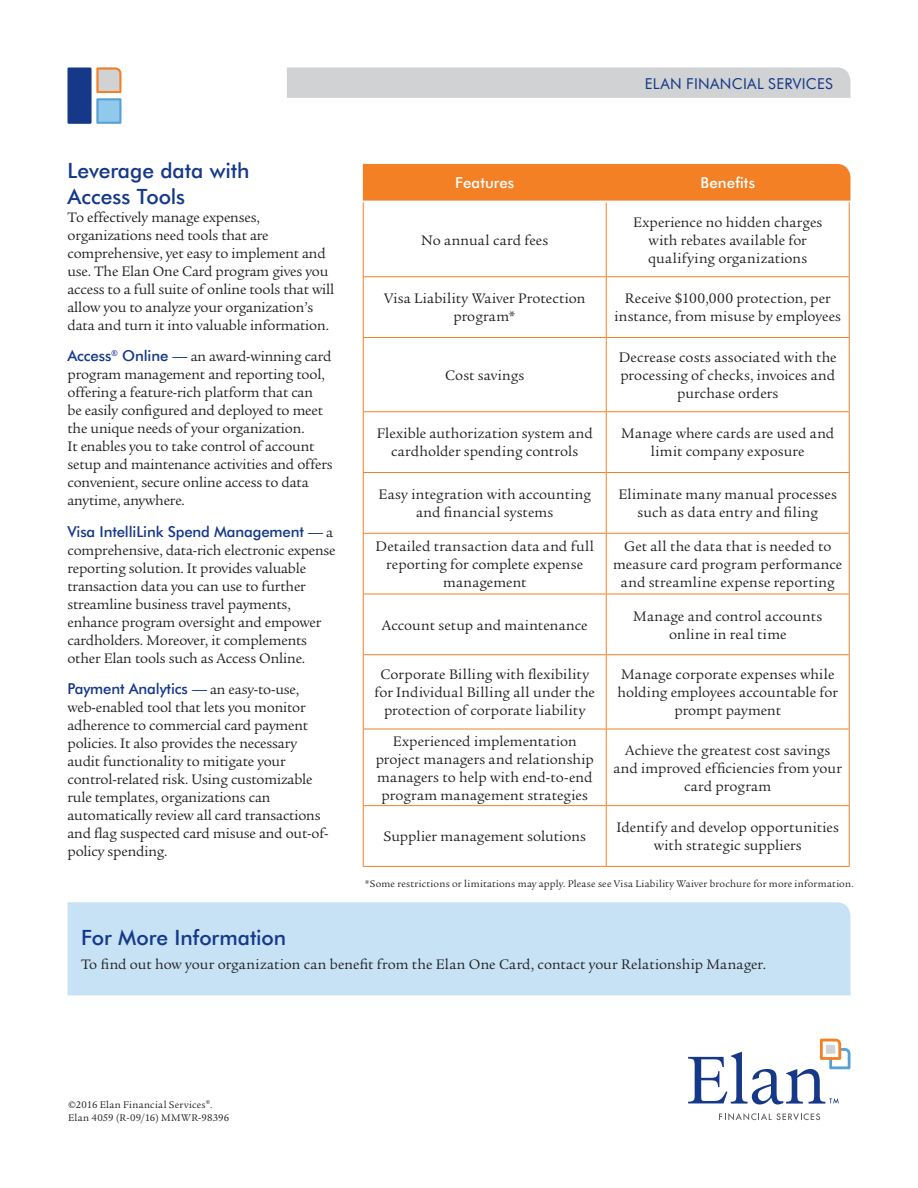
<style>
.page{position:relative;width:918px;height:1188px;background:#fff}
.page>*{position:absolute;margin:0;border:0;box-sizing:border-box;transform-origin:0 0}
.Subhead_A{font:500 21px/25.2px "Futura TL";color:#153888}
.t1{font:15px/18px "Legacy Serif Std";letter-spacing:-.005em;color:#231f20;text-align:center}
.t2{font:15px/18px "Legacy Serif Std";letter-spacing:.015em;color:#231f20;text-align:center}
.t3{font:15px "Futura TL";letter-spacing:.02em;color:#153888}
.t4{font:500 15px "Futura TL";letter-spacing:.01em;color:#fff}
.Legal{font:10.5px "Legacy Serif Std";letter-spacing:.025em;color:#231f20}
.s1{font-family:"Futura TL";font-weight:500;color:#153888}
</style>
<div class="page">
<div style="left:68px;top:68px;width:24px;height:56px;background:#153888"></div>
<svg style="left:96px;top:68px;width:25px;height:56px"></svg>
<div style="left:287px;top:68px;width:563px;height:30px;background:#d1d2d4"></div>
<svg style="left:688px;top:1039px;width:162px;height:66px"></svg>
<svg style="left:719px;top:1113px;width:101px;height:7px"></svg>
<div style="left:68px;top:902px;width:782px;height:93px;background:#c7e2f5"></div>
<div style="left:363px;top:164px;width:487px;height:37px;background:#f48026"></div>
<hr style="left:363px;top:203px;width:1px;height:73px;background:#f48026">
<hr style="left:606px;top:203px;width:1px;height:73px;background:#f48026">
<hr style="left:849px;top:203px;width:1px;height:73px;background:#f48026">
<hr style="left:363px;top:276px;width:243px;height:1px;background:#f48026">
<hr style="left:363px;top:277px;width:1px;height:60px;background:#f48026">
<hr style="left:606px;top:276px;width:244px;height:1px;background:#f48026">
<hr style="left:606px;top:277px;width:1px;height:60px;background:#f48026">
<hr style="left:849px;top:277px;width:1px;height:60px;background:#f48026">
<hr style="left:363px;top:337px;width:243px;height:1px;background:#f48026">
<hr style="left:363px;top:338px;width:1px;height:73px;background:#f48026">
<hr style="left:606px;top:337px;width:244px;height:1px;background:#f48026">
<hr style="left:606px;top:338px;width:1px;height:73px;background:#f48026">
<hr style="left:849px;top:338px;width:1px;height:73px;background:#f48026">
<hr style="left:363px;top:411px;width:243px;height:1px;background:#f48026">
<hr style="left:363px;top:412px;width:1px;height:60px;background:#f48026">
<hr style="left:606px;top:411px;width:244px;height:1px;background:#f48026">
<hr style="left:606px;top:412px;width:1px;height:60px;background:#f48026">
<hr style="left:849px;top:412px;width:1px;height:60px;background:#f48026">
<hr style="left:363px;top:472px;width:243px;height:1px;background:#f48026">
<hr style="left:363px;top:473px;width:1px;height:60px;background:#f48026">
<hr style="left:606px;top:472px;width:244px;height:1px;background:#f48026">
<hr style="left:606px;top:473px;width:1px;height:60px;background:#f48026">
<hr style="left:849px;top:473px;width:1px;height:60px;background:#f48026">
<hr style="left:363px;top:534px;width:1px;height:60px;background:#f48026">
<hr style="left:606px;top:534px;width:1px;height:60px;background:#f48026">
<hr style="left:849px;top:534px;width:1px;height:60px;background:#f48026">
<hr style="left:363px;top:594px;width:1px;height:60px;background:#f48026">
<hr style="left:606px;top:594px;width:1px;height:60px;background:#f48026">
<hr style="left:849px;top:594px;width:1px;height:60px;background:#f48026">
<hr style="left:363px;top:655px;width:1px;height:74px;background:#f48026">
<hr style="left:606px;top:655px;width:1px;height:74px;background:#f48026">
<hr style="left:849px;top:655px;width:1px;height:74px;background:#f48026">
<hr style="left:363px;top:729px;width:1px;height:76px;background:#f48026">
<hr style="left:606px;top:729px;width:1px;height:76px;background:#f48026">
<hr style="left:849px;top:729px;width:1px;height:76px;background:#f48026">
<hr style="left:363px;top:806px;width:1px;height:60px;background:#f48026">
<hr style="left:606px;top:806px;width:1px;height:60px;background:#f48026">
<hr style="left:849px;top:806px;width:1px;height:60px;background:#f48026">
<hr style="left:363px;top:533px;width:243px;height:1px;background:#f48026">
<hr style="left:363px;top:594px;width:243px;height:1px;background:#f48026">
<hr style="left:363px;top:654px;width:243px;height:1px;background:#f48026">
<hr style="left:363px;top:729px;width:243px;height:1px;background:#f48026">
<hr style="left:363px;top:805px;width:243px;height:1px;background:#f48026">
<hr style="left:363px;top:866px;width:243px;height:1px;background:#f48026">
<hr style="left:606px;top:533px;width:244px;height:1px;background:#f48026">
<hr style="left:606px;top:594px;width:244px;height:1px;background:#f48026">
<hr style="left:606px;top:654px;width:244px;height:1px;background:#f48026">
<hr style="left:606px;top:729px;width:244px;height:1px;background:#f48026">
<hr style="left:606px;top:805px;width:244px;height:1px;background:#f48026">
<hr style="left:606px;top:866px;width:244px;height:1px;background:#f48026">
<p class="Subhead_A" style="left:68px;top:158px;width:183px">Leverage data with<br>Access Tools</p>
<p class="t1" style="left:68px;top:208px;width:268px;text-align:left">To effectively manage expenses, organizations need tools that are comprehensive, yet easy to implement and use. The Elan One Card program gives you access to a full suite of online tools that will allow you to analyze your organization’s data and turn it into valuable information.</p>
<p class="t1" style="left:68px;top:347px;width:267px;text-align:left"><span class="s1">Access® Online —</span> an award-winning card program management and reporting tool, offering a feature-rich platform that can<br>be easily configured and deployed to meet the unique needs of your organization.<br>It enables you to take control of account setup and maintenance activities and offers convenient, secure online access to data anytime, anywhere.</p>
<p class="t1" style="left:68px;top:523px;width:270px;text-align:left"><span class="s1">Visa IntelliLink Spend Management —</span> a comprehensive, data-rich electronic expense reporting solution. It provides valuable transaction data you can use to further streamline business travel payments, enhance program oversight and empower cardholders. Moreover, it complements other Elan tools such as Access Online.</p>
<p class="t1" style="left:68px;top:680px;width:263px;text-align:left"><span class="s1">Payment Analytics —</span> an easy-to-use, web-enabled tool that lets you monitor adherence to commercial card payment policies. It also provides the necessary audit functionality to mitigate your control-related risk. Using customizable rule templates, organizations can automatically review all card transactions and flag suspected card misuse and out-of&shy;policy spending.</p>
<p class="t3" style="left:645px;top:73px;width:190px">ELAN FINANCIAL SERVICES</p>
<p class="t4" style="left:455px;top:173px;width:61px">Features</p>
<p class="t4" style="left:700px;top:173px;width:56px">Benefits</p>
<p class="t2" style="left:421px;top:231px;width:129px">No annual card fees</p>
<p class="t1" style="left:633px;top:213px;width:191px">Experience no hidden charges with rebates available for qualifying organizations</p>
<p class="t1" style="left:384px;top:290px;width:203px">Visa Liability Waiver Protection program*</p>
<p class="t1" style="left:614px;top:290px;width:228px">Receive $100,000 protection, per instance, from misuse by employees</p>
<p class="t1" style="left:445px;top:366px;width:81px">Cost savings</p>
<p class="t1" style="left:619px;top:348px;width:219px">Decrease costs associated with the processing of checks, invoices and purchase orders</p>
<p class="t1" style="left:377px;top:425px;width:218px">Flexible authorization system and cardholder spending controls</p>
<p class="t1" style="left:621px;top:425px;width:214px">Manage where cards are used and limit company exposure</p>
<p class="t2" style="left:379px;top:486px;width:214px">Easy integration with accounting and financial systems</p>
<p class="t2" style="left:619px;top:486px;width:220px">Eliminate many manual processes such as data entry and filing</p>
<p class="t1" style="left:376px;top:537px;width:220px">Detailed transaction data and full reporting for complete expense management</p>
<p class="t1" style="left:613px;top:537px;width:231px">Get all the data that is needed to measure card program performance and streamline expense reporting</p>
<p class="t1" style="left:382px;top:616px;width:207px">Account setup and maintenance</p>
<p class="t1" style="left:633px;top:607px;width:190px">Manage and control accounts online in real time</p>
<p class="t1" style="left:374px;top:666px;width:222px">Corporate Billing with flexibility for Individual Billing all under the protection of corporate liability</p>
<p class="t1" style="left:618px;top:666px;width:222px">Manage corporate expenses while holding employees accountable for prompt payment</p>
<p class="t1" style="left:376px;top:732px;width:220px">Experienced implementation project managers and relationship managers to help with end-to-end program management strategies</p>
<p class="t1" style="left:613px;top:741px;width:230px">Achieve the greatest cost savings and improved efficiencies from your card program</p>
<p class="t1" style="left:383px;top:828px;width:204px">Supplier management solutions</p>
<p class="t1" style="left:617px;top:819px;width:224px">Identify and develop opportunities with strategic suppliers</p>
<p class="Legal" style="left:364px;top:877px;width:491px">*Some restrictions or limitations may apply. Please see Visa Liability Waiver brochure for more information.</p>
<p class="Subhead_A" style="left:81px;top:924px;width:207px">For More Information</p>
<p class="t1" style="left:81px;top:956px;width:687px">To find out how your organization can benefit from the Elan One Card, contact your Relationship Manager.</p>
<p class="Legal" style="left:68px;top:1099px;width:146px">©2016 Elan Financial Services<sup>®</sup>.</p>
<p class="Legal" style="left:68px;top:1111px;width:163px">Elan 4059 (R-09/16) MMWR-98396</p>
</div>
